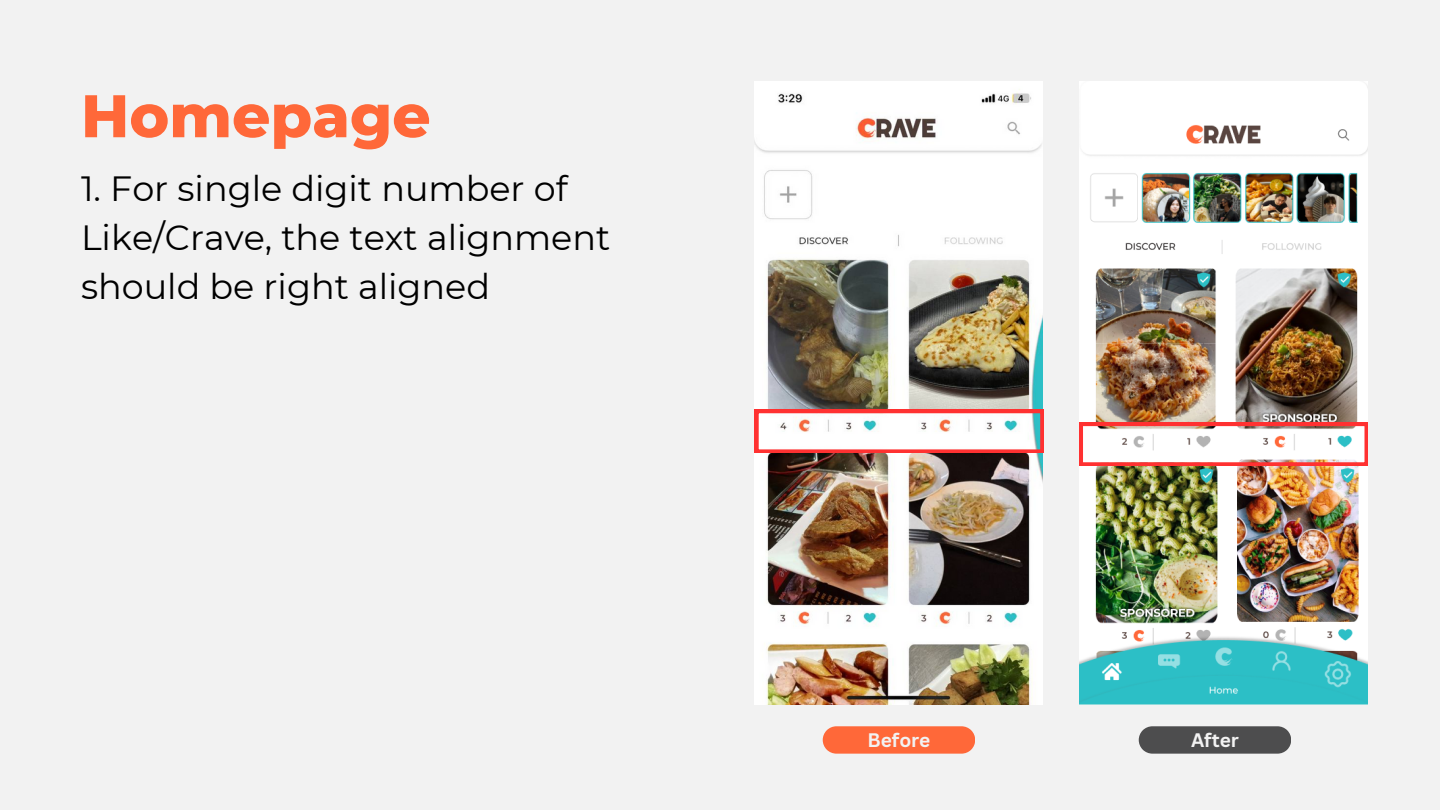
<style>
.page{position:relative;width:1440px;height:810px;background:#f2f2f2}
.page>*{position:absolute;margin:0;border:0;box-sizing:border-box;transform-origin:0 0}
.t1{font:800 60px "Montserrat";color:#ff6839}
.t2{font:35px/48.8px "Montserrat";color:#000}
.t3{font:700 19.1px "Canva Sans";color:#f2f2f2}
</style>
<div class="page">
<svg style="left:823px;top:726px;width:152px;height:28px;background:#fe7043"></svg>
<svg style="left:1139px;top:726px;width:152px;height:28px;background:#565657"></svg>
<img style="left:755px;top:81px;width:288px;height:623px">
<svg style="left:755px;top:410px;width:289px;height:43px"></svg>
<img style="left:1079px;top:81px;width:289px;height:623px">
<svg style="left:1079px;top:422px;width:289px;height:44px"></svg>
<p class="t1" style="left:81px;top:79px;width:351px">Homepage</p>
<p class="t2" style="left:81px;top:165px;width:531px">1. For single digit number of<br>Like/Crave, the text alignment should be right aligned</p>
<p class="t3" style="left:867px;top:726px;width:65px">Before</p>
<p class="t3" style="left:1191px;top:726px;width:49px">After</p>
</div>
